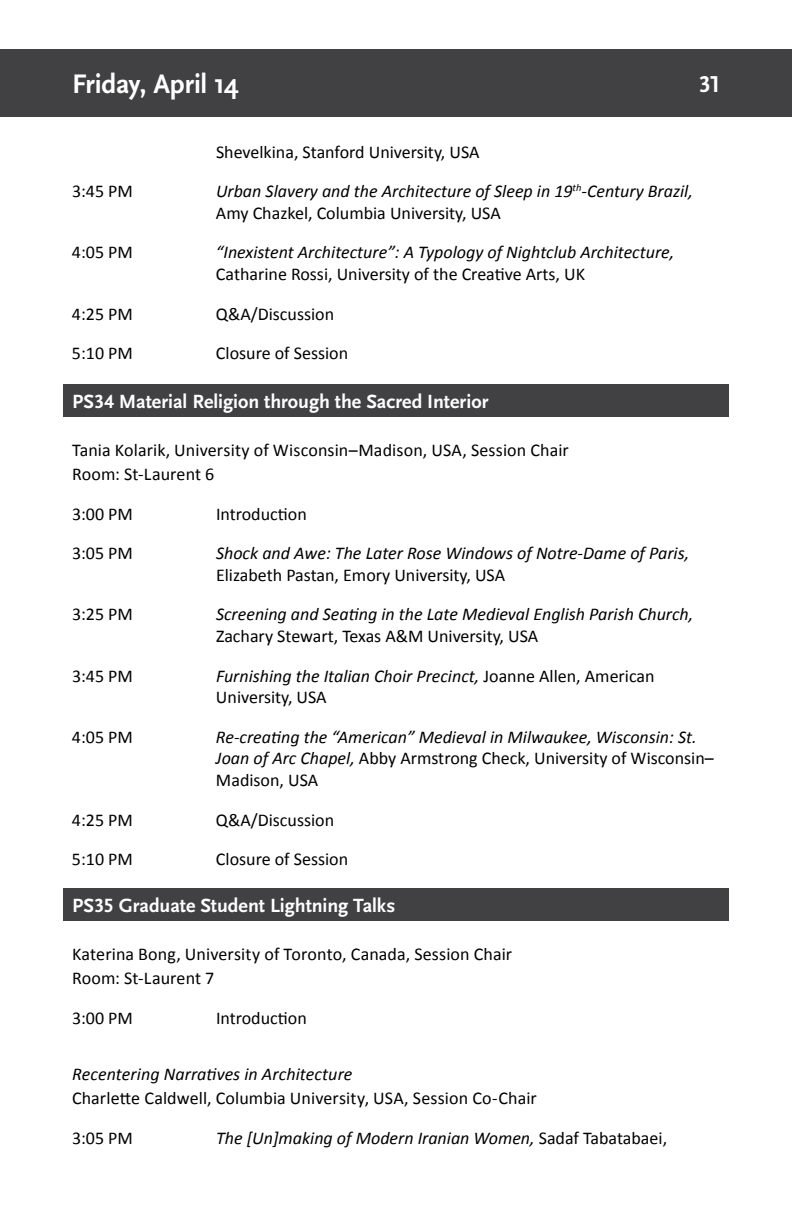
<style>
.page{position:relative;width:792px;height:1224px;background:#fff}
.page>*{position:absolute;margin:0;border:0;box-sizing:border-box;transform-origin:0 0}
.t1{font:700 28px "Scala Sans OT";letter-spacing:-.01em;color:#fff}
.t2{font:700 24px "Scala Sans OT";color:#fff}
.t3{font:700 20px "Scala Sans OT";color:#fff}
.t4{font:italic 18px/21.6px "Calibri";color:#000}
.t5{font:18px/24px "Calibri";color:#000}
.s1{font-style:normal}
</style>
<div class="page">
<div style="left:0;top:49px;width:792px;height:68px;background:#414042"></div>
<div style="left:63px;top:384px;width:666px;height:33px;background:#414042"></div>
<div style="left:63px;top:888px;width:666px;height:33px;background:#414042"></div>
<h1 class="t1" style="left:72px;top:69px;width:167px">Friday, April 14</h1>
<h2 class="t2" style="left:699px;top:71px;width:22px">31</h2>
<p class="t5" style="left:216px;top:139px;width:265px">Shevelkina, Stanford University, USA</p>
<p class="t5" style="left:72px;top:179px;width:62px">3:45 PM</p>
<p class="t4" style="left:216px;top:180px;width:478px">Urban Slavery and the Architecture of Sleep in 19<sup>th</sup>-Century Brazil,<br><span class="s1">Amy Chazkel, Columbia University, USA</span></p>
<p class="t5" style="left:72px;top:240px;width:62px">4:05 PM</p>
<p class="t4" style="left:216px;top:241px;width:460px">“Inexistent Architecture”: A Typology of Nightclub Architecture,</p>
<p class="t5" style="left:216px;top:261px;width:371px">Catharine Rossi, University of the Creative Arts, UK</p>
<p class="t5" style="left:72px;top:301px;width:62px">4:25 PM</p>
<p class="t5" style="left:216px;top:301px;width:120px">Q&amp;A/Discussion</p>
<p class="t5" style="left:72px;top:341px;width:62px">5:10 PM</p>
<p class="t5" style="left:216px;top:341px;width:134px">Closure of Session</p>
<p class="t3" style="left:72px;top:390px;width:418px">PS34 Material Religion through the Sacred Interior</p>
<p class="t5" style="left:72px;top:438px;width:498px">Tania Kolarik, University of Wisconsin–Madison, USA, Session Chair<br>Room: St-Laurent 6</p>
<p class="t5" style="left:72px;top:501px;width:62px">3:00 PM</p>
<p class="t5" style="left:216px;top:501px;width:92px">Introduction</p>
<p class="t5" style="left:72px;top:541px;width:62px">3:05 PM</p>
<p class="t4" style="left:216px;top:542px;width:475px">Shock and Awe: The Later Rose Windows of Notre-Dame of Paris,</p>
<p class="t5" style="left:216px;top:562px;width:291px">Elizabeth Pastan, Emory University, USA</p>
<p class="t5" style="left:72px;top:602px;width:62px">3:25 PM</p>
<p class="t4" style="left:216px;top:603px;width:479px">Screening and Seating in the Late Medieval English Parish Church,</p>
<p class="t5" style="left:216px;top:624px;width:324px">Zachary Stewart, Texas A&amp;M University, USA</p>
<p class="t5" style="left:72px;top:663px;width:62px">3:45 PM</p>
<p class="t4" style="left:216px;top:664px;width:440px">Furnishing the Italian Choir Precinct, <span class="s1">Joanne Allen, American<br>University, USA</span></p>
<p class="t5" style="left:72px;top:724px;width:62px">4:05 PM</p>
<p class="t4" style="left:216px;top:725px;width:499px">Re-creating the “American” Medieval in Milwaukee, Wisconsin: St.<br>Joan of Arc Chapel, <span class="s1">Abby Armstrong Check, University of Wisconsin–<br>Madison, USA</span></p>
<p class="t5" style="left:72px;top:807px;width:62px">4:25 PM</p>
<p class="t5" style="left:216px;top:807px;width:120px">Q&amp;A/Discussion</p>
<p class="t5" style="left:72px;top:847px;width:62px">5:10 PM</p>
<p class="t5" style="left:216px;top:847px;width:134px">Closure of Session</p>
<p class="t3" style="left:72px;top:894px;width:325px">PS35 Graduate Student Lightning Talks</p>
<p class="t5" style="left:72px;top:942px;width:442px">Katerina Bong, University of Toronto, Canada, Session Chair<br>Room: St-Laurent 7</p>
<p class="t5" style="left:72px;top:1005px;width:62px">3:00 PM</p>
<p class="t5" style="left:216px;top:1005px;width:92px">Introduction</p>
<p class="t4" style="left:72px;top:1062px;width:282px">Recentering Narratives in Architecture</p>
<p class="t5" style="left:72px;top:1078px;width:466px;line-height:39.6px">Charlette Caldwell, Columbia University, USA, Session Co-Chair<br>3:05 PM</p>
<p class="t4" style="left:216px;top:1126px;width:453px">The [Un]making of Modern Iranian Women, <span class="s1">Sadaf Tabatabaei,</span></p>
</div>
